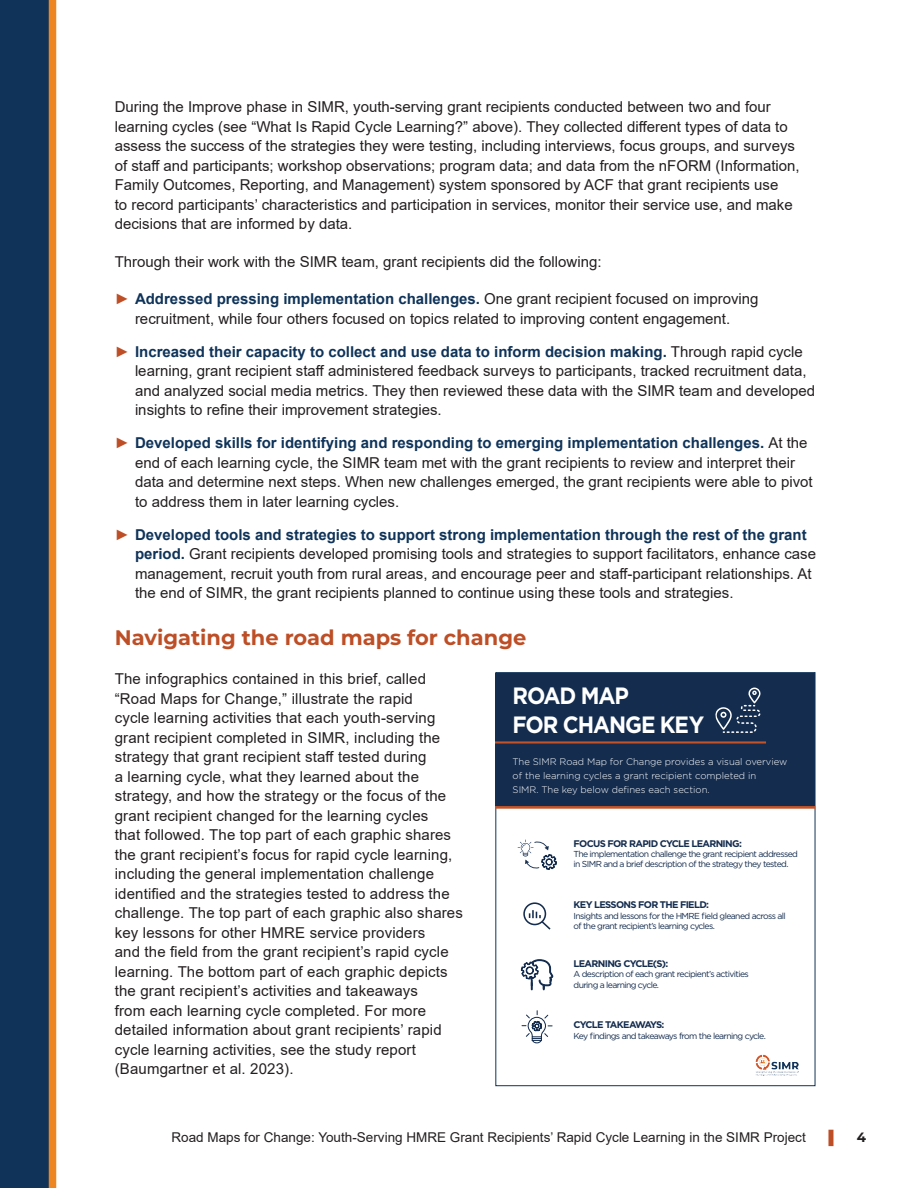
<style>
.page{position:relative;width:918px;height:1188px;background:#fff}
.page>*{position:absolute;margin:0;border:0;box-sizing:border-box;transform-origin:0 0}
.t1{font:700 23.55px/28.3px "Gotham";letter-spacing:-.05em;color:#fff;scale:.92 1}
.t2{font:700 21px "Montserrat";color:#bd4e26}
.t3{font:15px/19.5px "Arial";color:#231f20}
.t4{font:13.5px "Arial";color:#231f20}
.t5{font:13.5px "Arial";color:#bd4e26}
.t6{font:700 13.5px "Montserrat";color:#231f20}
.t7{font:300 9.6px/14.1px "Gotham";color:#fff}
.t8{font:700 9.6px "Gotham";letter-spacing:-.07em;color:#142c4e}
.t9{font:700 9.6px "Gotham";letter-spacing:-.09em;color:#142c4e}
.t10{font:8.7px/10.4px "Gotham";letter-spacing:-.07em;color:#142c4e}
.s1{color:#bd4e26}
.s2{font-weight:700;color:#0f3359}
</style>
<div class="page">
<div style="left:0;top:0;width:52px;height:1188px;background:#0f3359"></div>
<div style="left:49px;top:0;width:7px;height:1188px;background:#ed8521"></div>
<div style="left:496px;top:673px;width:319px;height:134px;background:#142c4e"></div>
<div style="left:496px;top:672px;width:319px;height:414px;border:1px solid #0f3359"></div>
<hr style="left:496px;top:806px;width:319px;height:3px;background:#c45428">
<hr style="left:496px;top:741px;width:270px;height:3px;background:#c45428">
<svg style="left:715px;top:688px;width:46px;height:45px"></svg>
<svg style="left:518px;top:840px;width:39px;height:30px"></svg>
<div style="left:523px;top:902px;width:23px;height:23px;border:2px solid #142c4e;border-radius:50%"></div>
<svg style="left:529px;top:910px;width:22px;height:20px"></svg>
<svg style="left:521px;top:959px;width:32px;height:31px"></svg>
<svg style="left:522px;top:1010px;width:31px;height:33px"></svg>
<img style="left:755px;top:1054px;width:44px;height:21px">
<p class="t3" style="left:115px;top:97px;width:686px">During the Improve phase in SIMR, youth-serving grant recipients conducted between two and four learning cycles (see “What Is Rapid Cycle Learning?” above). They collected different types of data to assess the success of the strategies they were testing, including interviews, focus groups, and surveys of staff and participants; workshop observations; program data; and data from the nFORM (Information, Family Outcomes, Reporting, and Management) system sponsored by ACF that grant recipients use<br>to record participants’ characteristics and participation in services, monitor their service use, and make decisions that are informed by data.</p>
<p class="t3" style="left:115px;top:252px;width:488px">Through their work with the SIMR team, grant recipients did the following:</p>
<p class="t3" style="left:115px;top:289px;width:645px;text-align:center"><span class="s1">►</span> <span class="s2">Addressed pressing implementation challenges.</span> One grant recipient focused on improving recruitment, while four others focused on topics related to improving content engagement.</p>
<p class="t3" style="left:135px;top:342px;width:682px;text-indent:-20px"><span class="s1">►</span> <span class="s2">Increased their capacity to collect and use data to inform decision making.</span> Through rapid cycle learning, grant recipient staff administered feedback surveys to participants, tracked recruitment data, and analyzed social media metrics. They then reviewed these data with the SIMR team and developed insights to refine their improvement strategies.</p>
<p class="t3" style="left:135px;top:433px;width:679px;text-indent:-20px"><span class="s1">►</span> <span class="s2">Developed skills for identifying and responding to emerging implementation challenges.</span> At the end of each learning cycle, the SIMR team met with the grant recipients to review and interpret their data and determine next steps. When new challenges emerged, the grant recipients were able to pivot to address them in later learning cycles.</p>
<p class="t3" style="left:135px;top:525px;width:683px;text-indent:-20px"><span class="s1">►</span> <span class="s2">Developed tools and strategies to support strong implementation through the rest of the grant period.</span> Grant recipients developed promising tools and strategies to support facilitators, enhance case management, recruit youth from rural areas, and encourage peer and staff-participant relationships. At the end of SIMR, the grant recipients planned to continue using these tools and strategies.</p>
<h2 class="t2" style="left:115px;top:622px;width:413px">Navigating the road maps for change</h2>
<p class="t3" style="left:115px;top:669px;width:350px">The infographics contained in this brief, called “Road Maps for Change,” illustrate the rapid<br>cycle learning activities that each youth-serving grant recipient completed in SIMR, including the strategy that grant recipient staff tested during<br>a learning cycle, what they learned about the strategy, and how the strategy or the focus of the grant recipient changed for the learning cycles<br>that followed. The top part of each graphic shares the grant recipient’s focus for rapid cycle learning, including the general implementation challenge identified and the strategies tested to address the challenge. The top part of each graphic also shares key lessons for other HMRE service providers<br>and the field from the grant recipient’s rapid cycle learning. The bottom part of each graphic depicts the grant recipient’s activities and takeaways<br>from each learning cycle completed. For more detailed information about grant recipients’ rapid cycle learning activities, see the study report (Baumgartner et al. 2023).</p>
<h1 class="t1" style="left:513px;top:682px;width:210px">ROAD MAP<br>FOR CHANGE KEY</h1>
<p class="t7" style="left:513px;top:754px;width:276px">The SIMR Road Map for Change provides a visual overview of the learning cycles a grant recipient completed in<br>SIMR. The key below defnes each section.</p>
<p class="t8" style="left:574px;top:837px;width:170px">FOCUS FOR RAPID CYCLE LEARNING:</p>
<p class="t10" style="left:574px;top:848px;width:226px">The implementation challenge the grant recipient addressed in SIMR and a brief description of the strategy they tested.</p>
<p class="t8" style="left:574px;top:898px;width:137px">KEY LESSONS FOR THE FIELD:</p>
<p class="t10" style="left:574px;top:910px;width:214px">Insights and lessons for the HMRE feld gleaned across all of the grant recipient’s learning cycles.</p>
<p class="t8" style="left:574px;top:957px;width:96px">LEARNING CYCLE(S):</p>
<p class="t10" style="left:574px;top:969px;width:177px">A description of each grant recipient’s activities during a learning cycle.</p>
<p class="t9" style="left:574px;top:1019px;width:92px">CYCLE TAKEAWAYS:</p>
<p class="t10" style="left:574px;top:1030px;width:194px">Key fndings and takeaways from the learning cycle.</p>
<p class="t4" style="left:172px;top:1128px;width:636px">Road Maps for Change: Youth-Serving HMRE Grant Recipients’ Rapid Cycle Learning in the SIMR Project</p>
<p class="t5" style="left:829px;top:1128px;width:11px">▌</p>
<p class="t6" style="left:857px;top:1128px;width:11px">4</p>
</div>
